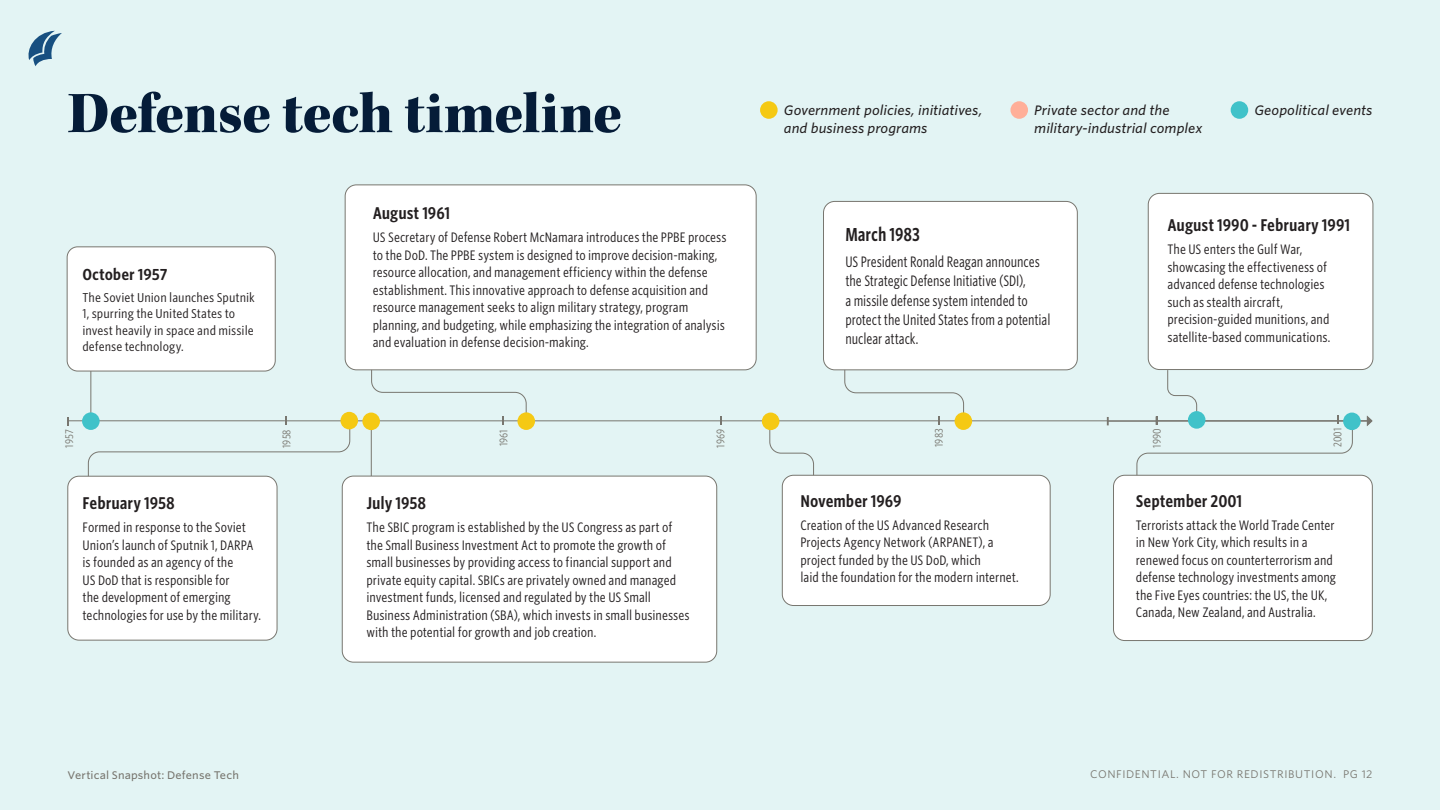
<style>
.page{position:relative;width:1440px;height:810px;background:#e3f4f4}
.page>*{position:absolute;margin:0;border:0;box-sizing:border-box;transform-origin:0 0}
.t1{font:60px "Kepler Std Black Subh";letter-spacing:-.01em;color:#051c38}
.ETR_Timeline_item_da{font:600 17.88px "Whitney Cond S Sm";letter-spacing:-.005em;color:#231f20;scale:.91 1}
.ETR_Timeline_item_da-2{font:600 16.25px "Whitney Cond S Sm";color:#231f20}
.ETR_Timeline_item_da-3{font:600 15.25px "Whitney Cond S Sm";color:#231f20;scale:1.07 1}
.ETR_Timeline_item_da-4{font:14.5px/19.2px "Whitney Cond S Sm";letter-spacing:-.005em;color:#231f20;scale:.91 1}
.ETR_Timeline_item_da-5{font:13.12px/17.5px "Whitney Cond S Sm";color:#231f20}
.t2{font:italic 500 13.12px/17.5px "Whitney S Sm";color:#231f20}
.ETR_Timeline_item_da-6{font:12.25px/16.4px "Whitney Cond S Sm";color:#231f20;scale:1.07 1}
.t3{font:10.62px "Whitney S Sm";letter-spacing:.055em;color:#78766f}
.t4{font:500 10.62px "Whitney S Sm";letter-spacing:.01em;color:#78766f}
.ETR_Source_tag{font:10.62px "Whitney Cond S Sm";color:#78766f}
</style>
<div class="page">
<svg style="left:28px;top:31px;width:34px;height:35px"></svg>
<hr style="left:722px;top:421px;width:217px;height:1px;background:#78766f">
<hr style="left:940px;top:421px;width:217px;height:1px;background:#78766f">
<hr style="left:504px;top:421px;width:217px;height:1px;background:#78766f">
<hr style="left:286px;top:421px;width:217px;height:1px;background:#78766f">
<hr style="left:68px;top:420px;width:217px;height:1px;background:#78766f">
<hr style="left:1157px;top:420px;width:210px;height:1px;background:#78766f">
<svg style="left:720px;top:417px;width:2px;height:8px"></svg>
<svg style="left:88px;top:417px;width:262px;height:68px"></svg>
<hr style="left:1108px;top:421px;width:259px;height:1px;background:#78766f">
<svg style="left:1107px;top:417px;width:2px;height:8px"></svg>
<svg style="left:1367px;top:415px;width:5px;height:11px"></svg>
<div style="left:68px;top:476px;width:209px;height:164px;background:#fff;border-radius:11px"></div>
<div style="left:68px;top:476px;width:209px;height:164px;border:1px solid #78766f;border-radius:11px"></div>
<hr style="left:91px;top:360px;width:1px;height:61px;background:#78766f">
<div style="left:82px;top:412px;width:18px;height:18px;background:#40c2c9;border-radius:50%"></div>
<hr style="left:371px;top:426px;width:1px;height:50px;background:#78766f">
<div style="left:362px;top:413px;width:18px;height:17px;background:#f5c914;border-radius:50%"></div>
<div style="left:342px;top:476px;width:375px;height:186px;background:#fff;border-radius:11px"></div>
<div style="left:342px;top:476px;width:375px;height:186px;border:1px solid #78766f;border-radius:11px"></div>
<div style="left:1343px;top:413px;width:18px;height:17px;background:#40c2c9;border-radius:50%"></div>
<svg style="left:769px;top:421px;width:45px;height:65px"></svg>
<div style="left:762px;top:413px;width:17px;height:17px;background:#f5c914;border-radius:50%"></div>
<svg style="left:844px;top:370px;width:120px;height:55px"></svg>
<div style="left:955px;top:412px;width:17px;height:18px;background:#f5c914;border-radius:50%"></div>
<svg style="left:1136px;top:369px;width:217px;height:106px"></svg>
<div style="left:1188px;top:411px;width:17px;height:18px;background:#40c2c9;border-radius:50%"></div>
<div style="left:782px;top:475px;width:268px;height:131px;background:#fff;border-radius:11px"></div>
<div style="left:782px;top:475px;width:268px;height:131px;border:1px solid #78766f;border-radius:11px"></div>
<div style="left:824px;top:201px;width:253px;height:169px;background:#fff;border-radius:11px"></div>
<div style="left:823px;top:201px;width:254px;height:169px;border:1px solid #78766f;border-radius:11px"></div>
<div style="left:1148px;top:193px;width:225px;height:177px;background:#fff;border-radius:11px"></div>
<div style="left:1148px;top:193px;width:225px;height:177px;border:1px solid #78766f;border-radius:11px"></div>
<div style="left:1114px;top:475px;width:258px;height:166px;background:#fff;border-radius:11px"></div>
<div style="left:1113px;top:475px;width:259px;height:166px;border:1px solid #78766f;border-radius:11px"></div>
<div style="left:341px;top:412px;width:17px;height:17px;background:#f5c914;border-radius:50%"></div>
<svg style="left:371px;top:370px;width:156px;height:55px"></svg>
<div style="left:67px;top:247px;width:208px;height:124px;background:#fff;border-radius:11px"></div>
<div style="left:67px;top:247px;width:208px;height:124px;border:1px solid #78766f;border-radius:11px"></div>
<div style="left:345px;top:185px;width:411px;height:185px;background:#fff;border-radius:11px"></div>
<div style="left:345px;top:185px;width:411px;height:185px;border:1px solid #78766f;border-radius:11px"></div>
<div style="left:517px;top:412px;width:18px;height:18px;background:#f5c914;border-radius:50%"></div>
<div style="left:760px;top:101px;width:18px;height:18px;background:#f5c914;border-radius:50%"></div>
<div style="left:1010px;top:101px;width:18px;height:18px;background:#ffaf99;border-radius:50%"></div>
<div style="left:1231px;top:101px;width:17px;height:18px;background:#40c2c9;border-radius:50%"></div>
<p class="t1" style="left:68px;top:79px;width:556px">Defense tech timeline</p>
<p class="ETR_Timeline_item_da-3" style="left:82px;top:264px;width:81px">October 1957</p>
<p class="ETR_Timeline_item_da-6" style="left:82px;top:289px;width:163px">The Soviet Union launches Sputnik<br>1, spurring the United States to invest heavily in space and missile defense technology.</p>
<p class="ETR_Timeline_item_da-2" style="left:373px;top:202px;width:79px">August 1961</p>
<p class="ETR_Timeline_item_da-5" style="left:373px;top:228px;width:355px">US Secretary of Defense Robert McNamara introduces the PPBE process to the DoD. The PPBE system is designed to improve decision-making, resource allocation, and management efficiency within the defense establishment. This innovative approach to defense acquisition and resource management seeks to align military strategy, program planning, and budgeting, while emphasizing the integration of analysis and evaluation in defense decision-making.</p>
<p class="t2" style="left:784px;top:102px;width:200px">Government policies, initiatives, and business programs</p>
<p class="t2" style="left:1034px;top:102px;width:170px">Private sector and the military-industrial complex</p>
<p class="t2" style="left:1254px;top:102px;width:120px">Geopolitical events</p>
<p class="ETR_Timeline_item_da" style="left:845px;top:223px;width:83px">March 1983</p>
<p class="ETR_Timeline_item_da-4" style="left:845px;top:251px;width:227px">US President Ronald Reagan announces the Strategic Defense Initiative (SDI),<br>a missile defense system intended to protect the United States from a potential nuclear attack.</p>
<p class="ETR_Timeline_item_da-2" style="left:1168px;top:214px;width:184px">August 1990 - February 1991</p>
<p class="ETR_Timeline_item_da-5" style="left:1168px;top:240px;width:164px">The US enters the Gulf War, showcasing the effectiveness of advanced defense technologies such as stealth aircraft, precision-guided munitions, and satellite-based communications.</p>
<p class="ETR_Source_tag" style="left:62px;top:448px;width:20px;rotate:-90deg">1957</p>
<p class="ETR_Source_tag" style="left:280px;top:448px;width:20px;rotate:-90deg">1958</p>
<p class="ETR_Source_tag" style="left:497px;top:446px;width:19px;rotate:-90deg">1961</p>
<p class="ETR_Source_tag" style="left:714px;top:448px;width:20px;rotate:-90deg">1969</p>
<p class="ETR_Source_tag" style="left:932px;top:447px;width:20px;rotate:-90deg">1983</p>
<p class="ETR_Source_tag" style="left:1150px;top:448px;width:21px;rotate:-90deg">1990</p>
<p class="ETR_Source_tag" style="left:1331px;top:447px;width:21px;rotate:-90deg">2001</p>
<p class="ETR_Timeline_item_da-2" style="left:83px;top:492px;width:94px">February 1958</p>
<p class="ETR_Timeline_item_da-5" style="left:83px;top:518px;width:180px">Formed in response to the Soviet<br>Union’s launch of Sputnik 1, DARPA is founded as an agency of the<br>US DoD that is responsible for<br>the development of emerging technologies for use by the military.</p>
<p class="ETR_Timeline_item_da-2" style="left:366px;top:492px;width:61px">July 1958</p>
<p class="ETR_Timeline_item_da-5" style="left:366px;top:518px;width:325px">The SBIC program is established by the US Congress as part of the Small Business Investment Act to promote the growth of small businesses by providing access to financial support and private equity capital. SBICs are privately owned and managed investment funds, licensed and regulated by the US Small Business Administration (SBA), which invests in small businesses with the potential for growth and job creation.</p>
<p class="ETR_Timeline_item_da-2" style="left:801px;top:490px;width:103px">November 1969</p>
<p class="ETR_Timeline_item_da-5" style="left:801px;top:516px;width:220px">Creation of the US Advanced Research Projects Agency Network (ARPANET), a project funded by the US DoD, which<br>laid the foundation for the modern internet.</p>
<p class="ETR_Timeline_item_da-2" style="left:1136px;top:490px;width:108px">September 2001</p>
<p class="ETR_Timeline_item_da-5" style="left:1136px;top:516px;width:202px">Terrorists attack the World Trade Center in New York City, which results in a renewed focus on counterterrorism and defense technology investments among the Five Eyes countries: the US, the UK, Canada, New Zealand, and Australia.</p>
<p class="t4" style="left:68px;top:767px;width:173px">Vertical Snapshot: Defense Tech</p>
<p class="t3" style="left:1090px;top:767px;width:284px">CONFIDENTIAL. NOT FOR REDISTRIBUTION. PG 12</p>
</div>
